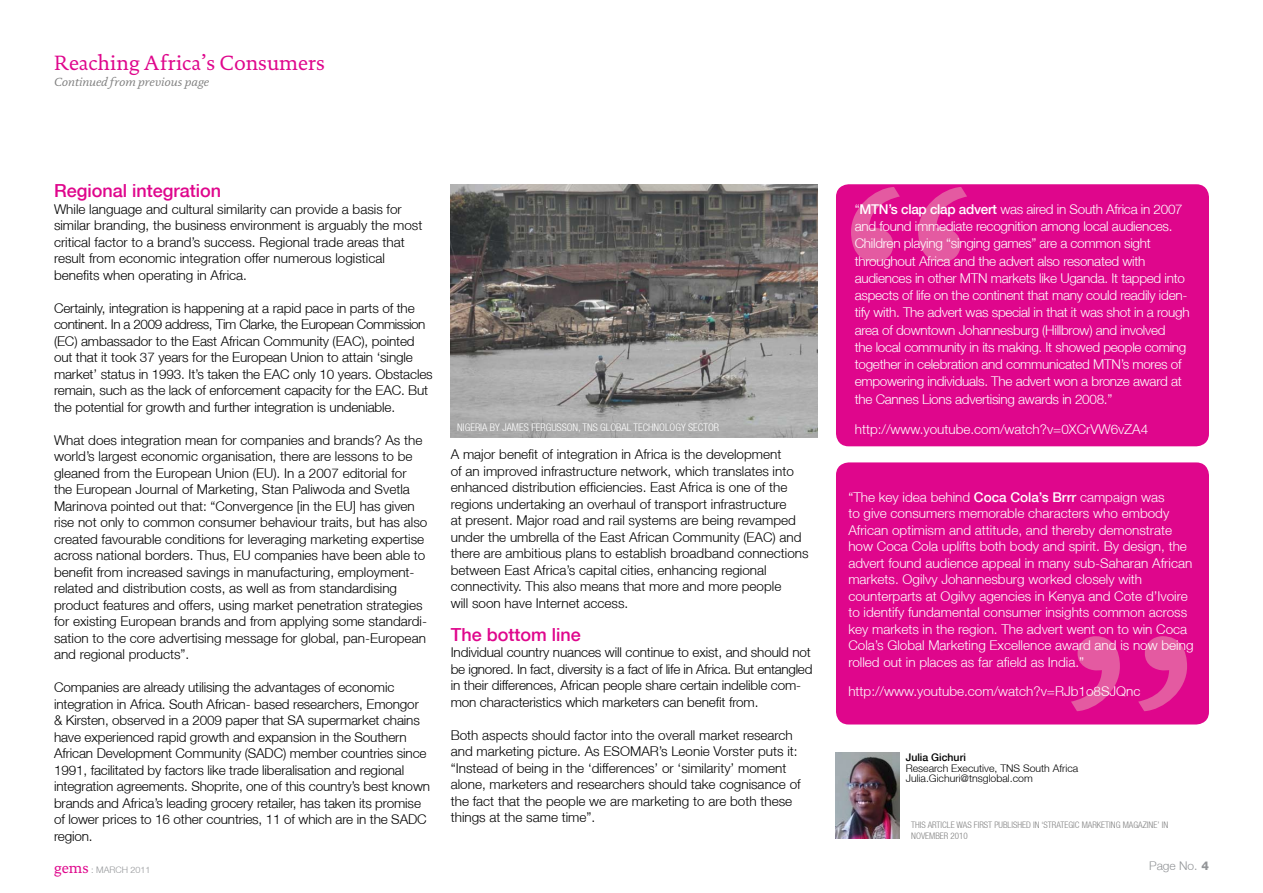
<style>
.page{position:relative;width:1263px;height:893px;background:#fff}
.page>*{position:absolute;margin:0;border:0;box-sizing:border-box;transform-origin:0 0}
.t1{font:300px "DTL Documenta ST";color:#e45aa1}
.t2{font:21px "DTL Documenta T";color:#df068c}
.t3{font:500 18px "Helvetica Neue";color:#df068c}
.t4{font:300 13.5px/16.5px "Helvetica Neue";color:#000}
.t5{font:300 13.5px/16.5px "Helvetica Neue";color:#fff}
.t6{font:300 13.5px/17.2px "Helvetica Neue";letter-spacing:-.02em;color:#fff}
.t7{font:12px "DTL Documenta ST Italic";color:#808080}
.t8{font:300 12px "Helvetica Neue";color:#939598}
.t9{font:300 10.5px/10.5px "Helvetica Neue";color:#000}
.t10{font:300 condensed 10.5px "Helvetica Neue";color:#fff}
.t11{font:500 10.5px "Helvetica Neue";color:#000}
.t12{font:300 condensed 9px "Helvetica Neue";color:#808080}
.t13{font:300 9px "Helvetica Neue";color:#939598}
.s1{font-weight:500}
.s2{font-family:"DTL Documenta ST";font-weight:400;font-size:15px;color:#df068c}
.s3{font-weight:800}
</style>
<div class="page">
<img style="left:836px;top:753px;width:63px;height:86px">
<div style="left:836px;top:184px;width:373px;height:262px;background:#df068c;border-radius:13px"></div>
<div style="left:836px;top:462px;width:373px;height:262px;background:#df068c;border-radius:13px"></div>
<img style="left:451px;top:184px;width:367px;height:254px">
<h2 class="t2" style="left:54px;top:50px;width:272px">Reaching Africa’s Consumers</h2>
<p class="t7" style="left:54px;top:74px;width:157px">Continued from previous page</p>
<h3 class="t3" style="left:54px;top:180px;width:169px">Regional integration</h3>
<p class="t4" style="left:54px;top:200px;width:370px">While language and cultural similarity can provide a basis for similar branding, the business environment is arguably the most critical factor to a brand’s success. Regional trade areas that result from economic integration offer numerous logistical benefits when operating in Africa.</p>
<p class="t4" style="left:54px;top:299px;width:380px">Certainly, integration is happening at a rapid pace in parts of the continent. In a 2009 address, Tim Clarke, the European Commission (EC) ambassador to the East African Community (EAC), pointed out that it took 37 years for the European Union to attain ‘single market’ status in 1993. It’s taken the EAC only 10 years. Obstacles remain, such as the lack of enforcement capacity for the EAC. But the potential for growth and further integration is undeniable.</p>
<p class="t4" style="left:54px;top:431px;width:375px">What does integration mean for companies and brands? As the world’s largest economic organisation, there are lessons to be gleaned from the European Union (EU). In a 2007 editorial for the European Journal of Marketing, Stan Paliwoda and Svetla Marinova pointed out that: “Convergence [in the EU] has given rise not only to common consumer behaviour traits, but has also created favourable conditions for leveraging marketing expertise across national borders. Thus, EU companies have been able to benefit from increased savings in manufacturing, employment&shy;related and distribution costs, as well as from standardising product features and offers, using market penetration strategies for existing European brands and from applying some standardi&shy;sation to the core advertising message for global, pan-European and regional products”.</p>
<p class="t4" style="left:54px;top:679px;width:378px">Companies are already utilising the advantages of economic integration in Africa. South African- based researchers, Emongor &amp; Kirsten, observed in a 2009 paper that SA supermarket chains have experienced rapid growth and expansion in the Southern African Development Community (SADC) member countries since 1991, facilitated by factors like trade liberalisation and regional integration agreements. Shoprite, one of this country’s best known brands and Africa’s leading grocery retailer, has taken its promise of lower prices to 16 other countries, 11 of which are in the SADC region.</p>
<p class="t10" style="left:457px;top:421px;width:219px">NIGERIA BY JAMES FERGUSSON, TNS GLOBAL TECHNOLOGY</p>
<p class="t10" style="left:688px;top:421px;width:32px">SECTOR</p>
<p class="t4" style="left:451px;top:446px;width:359px">A major benefit of integration in Africa is the development<br>of an improved infrastructure network, which translates into enhanced distribution efficiencies. East Africa is one of the regions undertaking an overhaul of transport infrastructure<br>at present. Major road and rail systems are being revamped under the umbrella of the East African Community (EAC) and there are ambitious plans to establish broadband connections between East Africa’s capital cities, enhancing regional connectivity. This also means that more and more people<br>will soon have Internet access.</p>
<h3 class="t3" style="left:451px;top:624px;width:132px">The bottom line</h3>
<p class="t4" style="left:451px;top:644px;width:363px">Individual country nuances will continue to exist, and should not be ignored. In fact, diversity is a fact of life in Africa. But entangled in their differences, African people share certain indelible com&shy;mon characteristics which marketers can benefit from.</p>
<p class="t4" style="left:451px;top:726px;width:351px">Both aspects should factor into the overall market research and marketing picture. As ESOMAR’s Leonie Vorster puts it: “Instead of being in the ‘differences’ or ‘similarity’ moment alone, marketers and researchers should take cognisance of the fact that the people we are marketing to are both these things at the same time”.</p>
<h1 class="t1" style="left:836px;top:138px;width:146px">“</h1>
<p class="t6" style="left:855px;top:200px;width:336px">“<span class="s1">MTN’s clap clap advert</span> was aired in South Africa in 2007 and found immediate recognition among local audiences.<br>Children playing “singing games” are a common sight throughout Africa and the advert also resonated with audiences in other MTN markets like Uganda. It tapped into aspects of life on the continent that many could readily iden&shy;tify with. The advert was special in that it was shot in a rough area of downtown Johannesburg (Hillbrow) and involved<br>the local community in its making. It showed people coming together in celebration and communicated MTN’s mores of empowering individuals. The advert won a bronze award at the Cannes Lions advertising awards in 2008.”</p>
<p class="t5" style="left:855px;top:420px;width:295px">http://www.youtube.com/watch?v=0XCrVW6vZA4</p>
<p class="t5" style="left:848px;top:488px;width:347px">“The key idea behind <span class="s1">Coca Cola’s Brrr</span> campaign was<br>to give consumers memorable characters who embody African optimism and attitude, and thereby demonstrate how Coca Cola uplifts both body and spirit. By design, the advert found audience appeal in many sub-Saharan African markets. Ogilvy Johannesburg worked closely with counterparts at Ogilvy agencies in Kenya and Cote d’Ivoire to identify fundamental consumer insights common across key markets in the region. The advert went on to win Coca Cola’s Global Marketing Excellence award and is now being rolled out in places as far afield as India.”</p>
<p class="t5" style="left:848px;top:683px;width:294px">http://www.youtube.com/watch?v=RJb1o8SJQnc</p>
<h1 class="t1" style="left:1058px;top:588px;width:146px">”</h1>
<p class="t11" style="left:906px;top:751px;width:62px">Julia Gichuri</p>
<p class="t9" style="left:906px;top:763px;width:174px">Research Executive, TNS South Africa<br>Julia.Gichuri@tnsglobal.com</p>
<p class="t12" style="left:911px;top:820px;width:52px">THIS ARTICLEWAS</p>
<p class="t12" style="left:974px;top:820px;width:5px">FIRST</p>
<p class="t12" style="left:994px;top:820px;width:18px">PUBLISHE</p>
<p class="t12" style="left:1026px;top:820px;width:27px">D IN ‘STRATE</p>
<p class="t12" style="left:1068px;top:820px;width:25px">GIC MARKETIN</p>
<p class="t12" style="left:1116px;top:820px;width:50px">G MAGAZINE ’ IN</p>
<p class="t12" style="left:911px;top:831px;width:58px">NOVEMBER 2010</p>
<p class="t13" style="left:54px;top:864px;width:98px"><span class="s2">gems</span> : MARCH 2011</p>
<p class="t8" style="left:1149px;top:858px;width:61px">Page No. <span class="s3">4</span></p>
</div>
